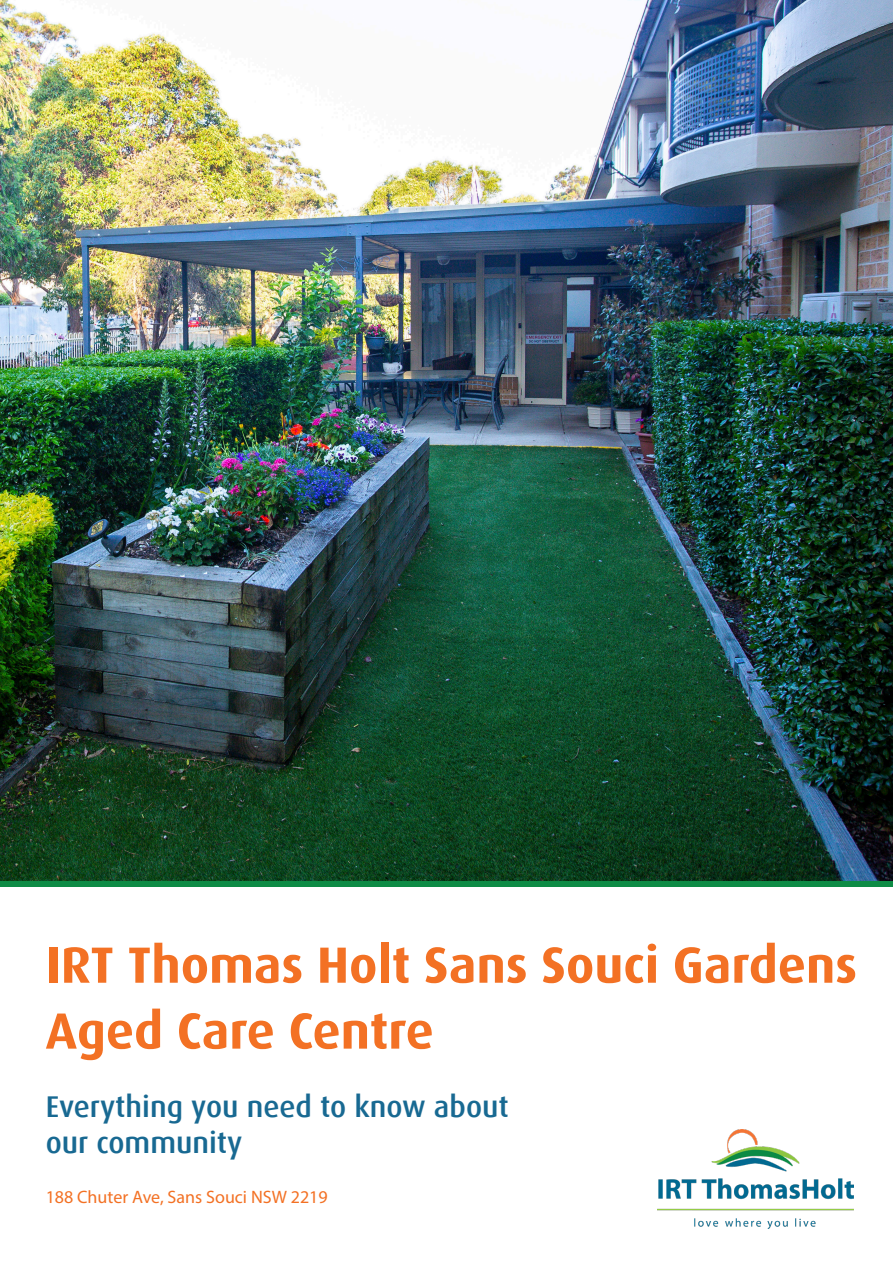
<style>
.page{position:relative;width:893px;height:1263px;background:#fff}
.page>*{position:absolute;margin:0;border:0;box-sizing:border-box;transform-origin:0 0}
.t1{font:700 51px/65.8px "Dax";color:#f37124}
.t2{font:500 30px/36px "Dax";color:#186992}
.t3{font:18px "Myriad Pro";color:#f37124}
</style>
<div class="page">
<img style="left:0;top:0;width:893px;height:881px">
<div style="left:0;top:881px;width:893px;height:6px;background:#0d8b45"></div>
<img style="left:657px;top:1129px;width:196px;height:99px">
<p class="t1" style="left:46px;top:932px;width:813px">IRT Thomas Holt Sans Souci Gardens<br>Aged Care Centre</p>
<p class="t2" style="left:46px;top:1089px;width:465px">Everything you need to know about our community</p>
<p class="t3" style="left:46px;top:1186px;width:284px">188 Chuter Ave, Sans Souci NSW 2219</p>
</div>
